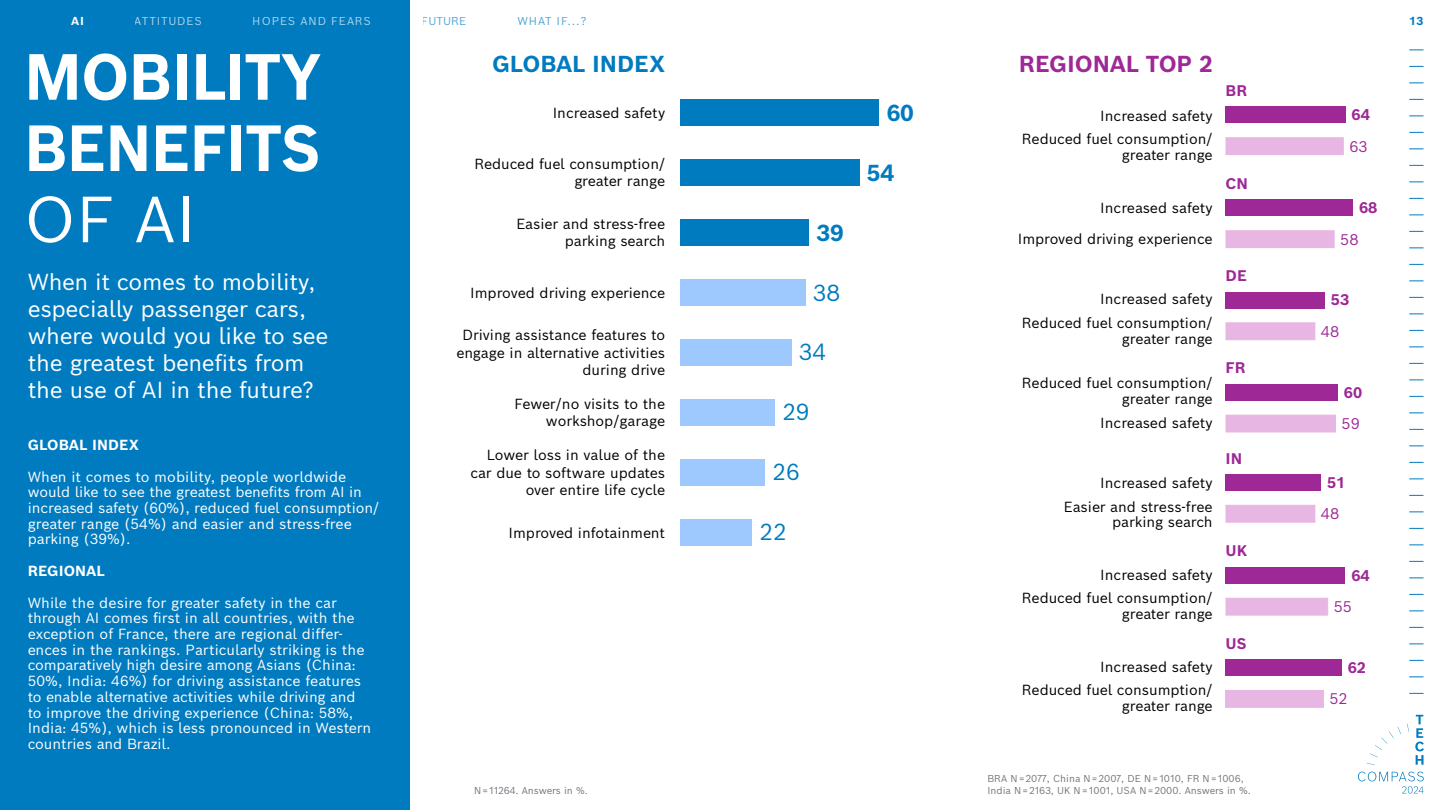
<style>
.page{position:relative;width:1440px;height:810px;background:#fff}
.page>*{position:absolute;margin:0;border:0;box-sizing:border-box;transform-origin:0 0}
.t1{font:700 63.75px/71.2px "Bosch Sans";letter-spacing:-.015em;color:#fff;scale:.95 1}
.t2{font:63.75px "Bosch Sans";color:#fff}
.t3{font:22.5px/27px "Bosch Sans";letter-spacing:-.015em;color:#fff}
.t4{font:700 22.5px "Bosch Sans";letter-spacing:-.005em;color:#007bc0}
.t5{font:700 22.5px "Bosch Sans";letter-spacing:-.005em;color:#9e2896}
.t6{font:22.5px "Bosch Sans";letter-spacing:-.01em;color:#007bc0}
.t7{font:700 15px "Bosch Sans";color:#9e2896}
.t8{font:15px "Bosch Sans";color:#9e2896}
.t9{font:14.25px/17.2px "Bosch Sans";letter-spacing:-.005em;color:#000;text-align:right}
.t10{font:14.25px/15.8px "Bosch Sans";letter-spacing:-.005em;color:#fff}
.t11{font:700 14.25px "Bosch Sans";letter-spacing:.005em;color:#fff}
.t12{font:11.25px "Bosch Sans";letter-spacing:.07em;color:#fff}
.t13{font:11.25px "Bosch Sans";color:#007bc0}
.t14{font:700 11.25px "Bosch Sans";color:#fff}
.t15{font:700 11.25px "Bosch Sans";color:#007bc0}
.t16{font:9.75px "Bosch Sans";color:#71767c}
</style>
<div class="page">
<div style="left:0;top:0;width:410px;height:810px;background:#007bc0"></div>
<div style="left:1225px;top:598px;width:103px;height:17px;background:#e8b6e3"></div>
<div style="left:1226px;top:567px;width:119px;height:17px;background:#9e2896"></div>
<div style="left:1225px;top:505px;width:90px;height:17px;background:#e8b6e3"></div>
<div style="left:1226px;top:474px;width:95px;height:17px;background:#9e2896"></div>
<div style="left:1225px;top:415px;width:111px;height:17px;background:#e8b6e3"></div>
<div style="left:1226px;top:384px;width:112px;height:17px;background:#9e2896"></div>
<div style="left:1225px;top:323px;width:90px;height:17px;background:#e8b6e3"></div>
<div style="left:1226px;top:292px;width:99px;height:16px;background:#9e2896"></div>
<div style="left:1225px;top:231px;width:109px;height:17px;background:#e8b6e3"></div>
<div style="left:1226px;top:200px;width:127px;height:16px;background:#9e2896"></div>
<div style="left:1225px;top:138px;width:118px;height:17px;background:#e8b6e3"></div>
<div style="left:1226px;top:107px;width:120px;height:16px;background:#9e2896"></div>
<div style="left:1226px;top:659px;width:116px;height:17px;background:#9e2896"></div>
<div style="left:1226px;top:690px;width:97px;height:17px;background:#e8b6e3"></div>
<div style="left:680px;top:399px;width:95px;height:27px;background:#9dc9ff"></div>
<div style="left:680px;top:339px;width:111px;height:27px;background:#9dc9ff"></div>
<div style="left:680px;top:279px;width:125px;height:27px;background:#9dc9ff"></div>
<div style="left:680px;top:99px;width:199px;height:27px;background:#007bc0"></div>
<div style="left:680px;top:159px;width:179px;height:27px;background:#007bc0"></div>
<div style="left:680px;top:219px;width:129px;height:27px;background:#007bc0"></div>
<div style="left:680px;top:459px;width:85px;height:27px;background:#9dc9ff"></div>
<div style="left:680px;top:519px;width:72px;height:27px;background:#9dc9ff"></div>
<svg style="left:1409px;top:50px;width:15px;height:1px"></svg>
<svg style="left:1409px;top:66px;width:15px;height:1px"></svg>
<svg style="left:1409px;top:82px;width:15px;height:1px"></svg>
<svg style="left:1409px;top:99px;width:15px;height:1px"></svg>
<svg style="left:1409px;top:116px;width:15px;height:1px"></svg>
<svg style="left:1409px;top:132px;width:15px;height:1px"></svg>
<svg style="left:1409px;top:148px;width:15px;height:1px"></svg>
<svg style="left:1409px;top:165px;width:15px;height:1px"></svg>
<svg style="left:1409px;top:182px;width:15px;height:1px"></svg>
<svg style="left:1409px;top:198px;width:15px;height:1px"></svg>
<svg style="left:1409px;top:214px;width:15px;height:1px"></svg>
<svg style="left:1409px;top:231px;width:15px;height:1px"></svg>
<svg style="left:1409px;top:248px;width:15px;height:1px"></svg>
<svg style="left:1409px;top:264px;width:15px;height:1px"></svg>
<svg style="left:1409px;top:280px;width:15px;height:1px"></svg>
<svg style="left:1409px;top:297px;width:15px;height:1px"></svg>
<svg style="left:1409px;top:314px;width:15px;height:1px"></svg>
<svg style="left:1409px;top:330px;width:15px;height:1px"></svg>
<svg style="left:1409px;top:346px;width:15px;height:1px"></svg>
<svg style="left:1409px;top:363px;width:15px;height:1px"></svg>
<svg style="left:1409px;top:380px;width:15px;height:1px"></svg>
<svg style="left:1409px;top:396px;width:15px;height:1px"></svg>
<svg style="left:1409px;top:412px;width:15px;height:1px"></svg>
<svg style="left:1409px;top:429px;width:15px;height:1px"></svg>
<svg style="left:1409px;top:446px;width:15px;height:1px"></svg>
<svg style="left:1409px;top:462px;width:15px;height:1px"></svg>
<svg style="left:1409px;top:478px;width:15px;height:1px"></svg>
<svg style="left:1409px;top:495px;width:15px;height:1px"></svg>
<svg style="left:1409px;top:512px;width:15px;height:1px"></svg>
<svg style="left:1409px;top:528px;width:15px;height:1px"></svg>
<svg style="left:1409px;top:544px;width:15px;height:1px"></svg>
<svg style="left:1409px;top:561px;width:15px;height:1px"></svg>
<svg style="left:1409px;top:578px;width:15px;height:1px"></svg>
<svg style="left:1409px;top:594px;width:15px;height:1px"></svg>
<svg style="left:1409px;top:610px;width:15px;height:1px"></svg>
<svg style="left:1409px;top:627px;width:15px;height:1px"></svg>
<svg style="left:1409px;top:644px;width:15px;height:1px"></svg>
<svg style="left:1409px;top:660px;width:15px;height:1px"></svg>
<svg style="left:1409px;top:676px;width:15px;height:1px"></svg>
<svg style="left:1409px;top:693px;width:15px;height:1px"></svg>
<svg style="left:1367px;top:724px;width:42px;height:41px"></svg>
<svg style="left:1415px;top:715px;width:9px;height:50px"></svg>
<svg style="left:1358px;top:772px;width:66px;height:22px"></svg>
<p class="t14" style="left:71px;top:12px;width:14px">AI</p>
<p class="t12" style="left:135px;top:12px;width:68px">ATTITUDES</p>
<p class="t12" style="left:253px;top:12px;width:120px">HOPES AND FEARS</p>
<p class="t13" style="left:422px;top:12px;width:46px">FUTURE</p>
<p class="t13" style="left:517px;top:12px;width:71px">WHAT IF...?</p>
<p class="t15" style="left:1409px;top:12px;width:16px">13</p>
<h1 class="t1" style="left:24px;top:35px;width:314px">MOBILITY<br>BENEFITS</h1>
<h1 class="t2" style="left:24px;top:165px;width:173px">OF AI</h1>
<h2 class="t3" style="left:28px;top:267px;width:302px">When it comes to mobility, especially passenger cars, where would you like to see the greatest benefits from the use of AI in the future?</h2>
<p class="t11" style="left:28px;top:433px;width:113px">GLOBAL INDEX</p>
<p class="t10" style="left:28px;top:467px;width:353px">When it comes to mobility, people worldwide would like to see the greatest benefits from AI in increased safety (60%), reduced fuel consumption/ greater range (54%) and easier and stress-free parking (39%).</p>
<p class="t11" style="left:28px;top:559px;width:79px">REGIONAL</p>
<p class="t10" style="left:28px;top:593px;width:345px">While the desire for greater safety in the car through AI comes first in all countries, with the exception of France, there are regional differ&shy;ences in the rankings. Particularly striking is the comparatively high desire among Asians (China:<br>50%, India: 46%) for driving assistance features to enable alternative activities while driving and to improve the driving experience (China: 58%, India: 45%), which is less pronounced in Western countries and Brazil.</p>
<h2 class="t4" style="left:492px;top:45px;width:175px">GLOBAL INDEX</h2>
<h2 class="t5" style="left:1019px;top:45px;width:195px">REGIONAL TOP 2</h2>
<p class="t9" style="left:553px;top:103px;width:114px">Increased safety</p>
<p class="t9" style="left:474px;top:154px;width:192px">Reduced fuel consumption/ greater range</p>
<p class="t9" style="left:516px;top:214px;width:150px">Easier and stress-free parking search</p>
<p class="t9" style="left:470px;top:283px;width:196px">Improved driving experience</p>
<p class="t9" style="left:457px;top:325px;width:210px">Driving assistance features to engage in alternative activities during drive</p>
<p class="t9" style="left:514px;top:394px;width:152px">Fewer/no visits to the workshop/garage</p>
<p class="t9" style="left:470px;top:445px;width:196px">Lower loss in value of the car due to software updates over entire life cycle</p>
<p class="t9" style="left:509px;top:523px;width:158px">Improved infotainment</p>
<h2 class="t4" style="left:817px;top:214px;width:29px">39</h2>
<h2 class="t6" style="left:813px;top:274px;width:29px">38</h2>
<h2 class="t6" style="left:799px;top:333px;width:29px">34</h2>
<h2 class="t6" style="left:782px;top:393px;width:29px">29</h2>
<h2 class="t6" style="left:773px;top:453px;width:29px">26</h2>
<h2 class="t6" style="left:760px;top:513px;width:29px">22</h2>
<h2 class="t4" style="left:887px;top:94px;width:29px">60</h2>
<h2 class="t4" style="left:867px;top:154px;width:29px">54</h2>
<p class="t9" style="left:1022px;top:102px;width:192px;line-height:23.6px">Increased safety<br>Reduced fuel consumption/</p>
<p class="t9" style="left:1122px;top:145px;width:92px">greater range</p>
<p class="t9" style="left:1100px;top:197px;width:114px">Increased safety</p>
<p class="t9" style="left:1018px;top:229px;width:196px">Improved driving experience</p>
<p class="t9" style="left:1022px;top:286px;width:192px;line-height:23.6px">Increased safety<br>Reduced fuel consumption/</p>
<p class="t9" style="left:1122px;top:329px;width:92px">greater range</p>
<p class="t9" style="left:1022px;top:374px;width:192px;line-height:15.8px">Reduced fuel consumption/ greater range</p>
<p class="t9" style="left:1100px;top:413px;width:114px">Increased safety</p>
<p class="t9" style="left:1064px;top:470px;width:150px;line-height:23.6px">Increased safety<br>Easier and stress-free</p>
<p class="t9" style="left:1112px;top:512px;width:102px">parking search</p>
<p class="t9" style="left:1022px;top:562px;width:192px;line-height:23.6px">Increased safety<br>Reduced fuel consumption/</p>
<p class="t9" style="left:1122px;top:604px;width:92px">greater range</p>
<p class="t9" style="left:1022px;top:653px;width:192px;line-height:23.6px">Increased safety<br>Reduced fuel consumption/</p>
<p class="t9" style="left:1122px;top:696px;width:92px">greater range</p>
<p class="t7" style="left:1226px;top:78px;width:23px">BR</p>
<p class="t7" style="left:1226px;top:171px;width:24px">CN</p>
<p class="t7" style="left:1226px;top:263px;width:23px">DE</p>
<p class="t7" style="left:1226px;top:355px;width:22px">FR</p>
<p class="t7" style="left:1226px;top:446px;width:18px">IN</p>
<p class="t7" style="left:1226px;top:538px;width:23px">UK</p>
<p class="t7" style="left:1226px;top:631px;width:23px">US</p>
<p class="t16" style="left:987px;top:770px;width:258px">BRA N = 2077, China N = 2007, DE N = 1010, FR N = 1006,</p>
<p class="t16" style="left:474px;top:782px;width:115px">N = 11264. Answers in %.</p>
<p class="t16" style="left:987px;top:782px;width:265px">India N = 2163, UK N = 1001, USA N = 2000. Answers in %.</p>
<p class="t7" style="left:1352px;top:102px;width:20px">64</p>
<p class="t8" style="left:1349px;top:134px;width:20px">63</p>
<p class="t7" style="left:1359px;top:195px;width:20px">68</p>
<p class="t8" style="left:1340px;top:227px;width:20px">58</p>
<p class="t7" style="left:1331px;top:287px;width:20px">53</p>
<p class="t8" style="left:1321px;top:319px;width:20px">48</p>
<p class="t7" style="left:1344px;top:380px;width:20px">60</p>
<p class="t8" style="left:1342px;top:411px;width:20px">59</p>
<p class="t7" style="left:1327px;top:470px;width:20px">51</p>
<p class="t8" style="left:1321px;top:501px;width:20px">48</p>
<p class="t7" style="left:1351px;top:563px;width:20px">64</p>
<p class="t8" style="left:1334px;top:594px;width:20px">55</p>
<p class="t7" style="left:1348px;top:655px;width:20px">62</p>
<p class="t8" style="left:1329px;top:686px;width:20px">52</p>
</div>
